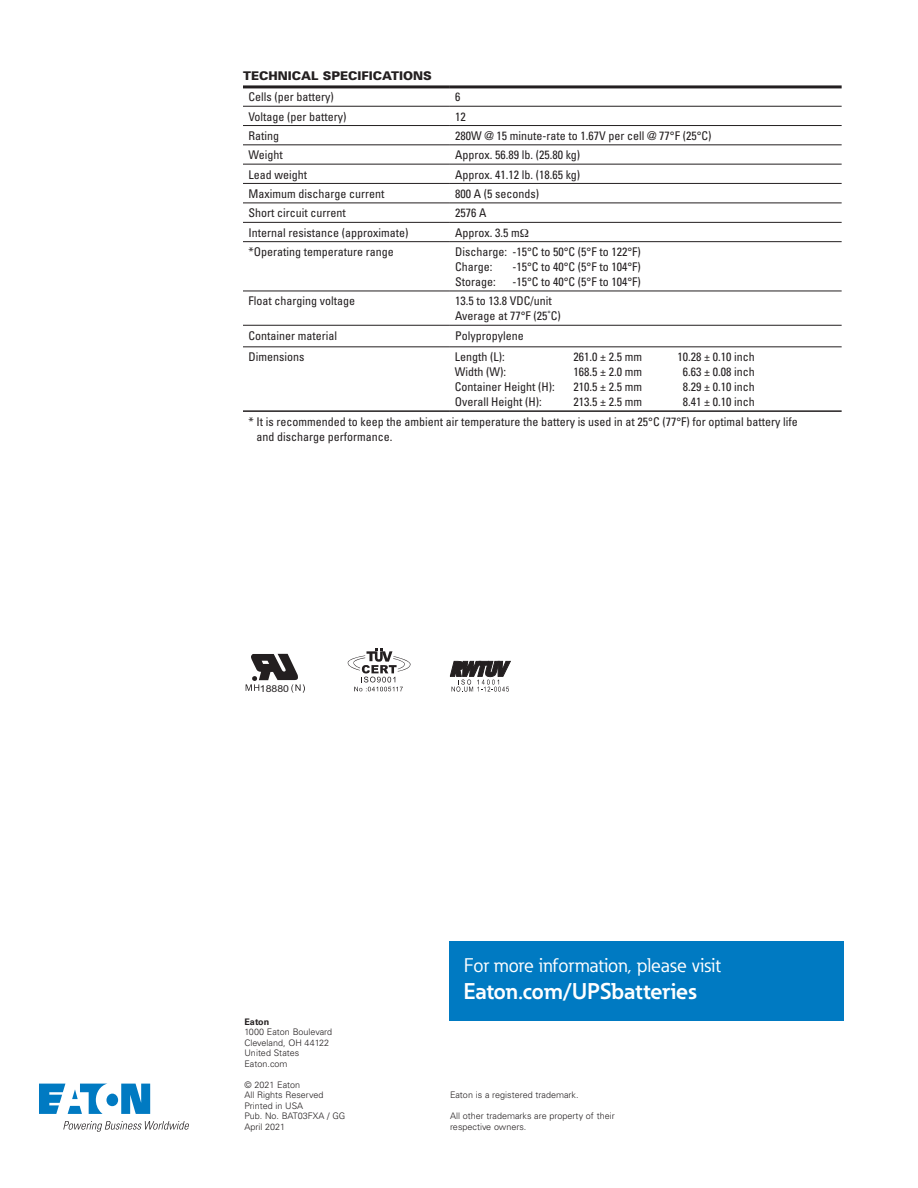
<style>
.page{position:relative;width:918px;height:1188px;background:#fff}
.page>*{position:absolute;margin:0;border:0;box-sizing:border-box;transform-origin:0 0}
._13_Contact_CTA_Eato{font:700 22.5px "Eaton";letter-spacing:-.005em;color:#fff}
._13_Contact_CTA_Eato-2{font:19.5px "Eaton";color:#fff}
.t1{font:condensed 12px/15px "Univers";color:#231f20}
.Table_Main_Head{font:900 12px "Univers";color:#231f20}
.t2{font:9.6px "Arial";color:#231f20;scale:1.1 1}
._09_Backpage_Body{font:300 9px/10.5px "Univers LT Std";color:#231f20}
._09_Backpage_Body-2{font:700 9px "Univers LT Std";color:#231f20}
</style>
<div class="page">
<div style="left:449px;top:941px;width:395px;height:80px;background:#007ac2"></div>
<svg style="left:243px;top:88px;width:206px;height:259px"></svg>
<svg style="left:449px;top:88px;width:393px;height:259px"></svg>
<hr style="left:243px;top:106px;width:206px;height:1px;background:#231f20">
<hr style="left:449px;top:106px;width:393px;height:1px;background:#231f20">
<hr style="left:243px;top:125px;width:206px;height:1px;background:#231f20">
<hr style="left:449px;top:125px;width:393px;height:1px;background:#231f20">
<hr style="left:243px;top:145px;width:206px;height:1px;background:#231f20">
<hr style="left:449px;top:145px;width:393px;height:1px;background:#231f20">
<hr style="left:243px;top:164px;width:206px;height:1px;background:#231f20">
<hr style="left:449px;top:164px;width:393px;height:1px;background:#231f20">
<hr style="left:243px;top:183px;width:206px;height:1px;background:#231f20">
<hr style="left:449px;top:183px;width:393px;height:1px;background:#231f20">
<hr style="left:243px;top:203px;width:206px;height:1px;background:#231f20">
<hr style="left:449px;top:203px;width:393px;height:1px;background:#231f20">
<hr style="left:243px;top:222px;width:206px;height:1px;background:#231f20">
<hr style="left:449px;top:222px;width:393px;height:1px;background:#231f20">
<hr style="left:243px;top:241px;width:206px;height:1px;background:#231f20">
<hr style="left:449px;top:241px;width:393px;height:1px;background:#231f20">
<hr style="left:243px;top:291px;width:206px;height:1px;background:#231f20">
<hr style="left:449px;top:291px;width:393px;height:1px;background:#231f20">
<hr style="left:243px;top:325px;width:206px;height:1px;background:#231f20">
<hr style="left:449px;top:325px;width:393px;height:1px;background:#231f20">
<hr style="left:243px;top:347px;width:206px;height:1px;background:#231f20">
<hr style="left:449px;top:347px;width:393px;height:1px;background:#231f20">
<hr style="left:243px;top:410px;width:206px;height:2px;background:#231f20">
<hr style="left:449px;top:410px;width:393px;height:2px;background:#231f20">
<hr style="left:243px;top:85px;width:206px;height:3px;background:#231f20">
<hr style="left:449px;top:85px;width:393px;height:3px;background:#231f20">
<svg style="left:246px;top:654px;width:59px;height:39px"></svg>
<svg style="left:348px;top:648px;width:63px;height:44px"></svg>
<svg style="left:450px;top:661px;width:60px;height:31px"></svg>
<svg style="left:39px;top:1084px;width:111px;height:30px"></svg>
<svg style="left:63px;top:1121px;width:126px;height:11px"></svg>
<svg style="left:520px;top:229px;width:8px;height:8px"></svg>
<p class="Table_Main_Head" style="left:243px;top:68px;width:190px">TECHNICAL SPECIFICATIONS</p>
<p class="t1" style="left:248px;top:89px;width:87px">Cells (per battery)</p>
<p class="t1" style="left:455px;top:89px;width:7px">6</p>
<p class="t1" style="left:248px;top:109px;width:100px">Voltage (per battery)</p>
<p class="t1" style="left:455px;top:109px;width:12px">12</p>
<p class="t1" style="left:248px;top:128px;width:32px">Rating</p>
<p class="t1" style="left:455px;top:128px;width:258px">280W @ 15 minute-rate to 1.67V per cell @ 77°F (25°C)</p>
<p class="t1" style="left:248px;top:147px;width:36px">Weight</p>
<p class="t1" style="left:455px;top:147px;width:127px">Approx. 56.89 lb. (25.80 kg)</p>
<p class="t1" style="left:248px;top:167px;width:60px">Lead weight</p>
<p class="t1" style="left:455px;top:167px;width:127px">Approx. 41.12 lb. (18.65 kg)</p>
<p class="t1" style="left:248px;top:186px;width:137px">Maximum discharge current</p>
<p class="t1" style="left:455px;top:186px;width:85px">800 A (5 seconds)</p>
<p class="t1" style="left:248px;top:205px;width:99px">Short circuit current</p>
<p class="t1" style="left:455px;top:205px;width:33px">2576 A</p>
<p class="t1" style="left:248px;top:225px;width:161px">Internal resistance (approximate)</p>
<p class="t1" style="left:455px;top:225px;width:66px">Approx. 3.5 m</p>
<p class="t1" style="left:248px;top:244px;width:147px">*Operating temperature range</p>
<p class="t1" style="left:455px;top:244px;width:187px">Discharge: -15°C to 50°C (5°F to 122°F)</p>
<p class="t1" style="left:455px;top:259px;width:39px">Charge:</p>
<p class="t1" style="left:512px;top:259px;width:130px">-15°C to 40°C (5°F to 104°F)</p>
<p class="t1" style="left:455px;top:274px;width:42px">Storage:</p>
<p class="t1" style="left:512px;top:274px;width:130px">-15°C to 40°C (5°F to 104°F)</p>
<p class="t1" style="left:248px;top:293px;width:108px">Float charging voltage</p>
<p class="t1" style="left:455px;top:293px;width:98px">13.5 to 13.8 VDC/unit</p>
<p class="t1" style="left:455px;top:308px;width:107px">Average at 77°F (25˚C)</p>
<p class="t1" style="left:248px;top:328px;width:90px">Container material</p>
<p class="t1" style="left:455px;top:328px;width:70px">Polypropylene</p>
<p class="t1" style="left:248px;top:349px;width:57px">Dimensions</p>
<p class="t1" style="left:455px;top:349px;width:51px">Length (L):</p>
<p class="t1" style="left:574px;top:349px;width:70px">261.0 ± 2.5 mm</p>
<p class="t1" style="left:677px;top:349px;width:79px">10.28 ± 0.10 inch</p>
<p class="t1" style="left:455px;top:364px;width:53px">Width (W):</p>
<p class="t1" style="left:574px;top:364px;width:70px">168.5 ± 2.0 mm</p>
<p class="t1" style="left:683px;top:364px;width:73px">6.63 ± 0.08 inch</p>
<p class="t1" style="left:455px;top:379px;width:101px">Container Height (H):</p>
<p class="t1" style="left:574px;top:379px;width:70px">210.5 ± 2.5 mm</p>
<p class="t1" style="left:683px;top:379px;width:73px">8.29 ± 0.10 inch</p>
<p class="t1" style="left:455px;top:394px;width:89px">Overall Height (H):</p>
<p class="t1" style="left:574px;top:394px;width:70px">213.5 ± 2.5 mm</p>
<p class="t1" style="left:683px;top:394px;width:73px">8.41 ± 0.10 inch</p>
<p class="t1" style="left:256px;top:414px;width:543px;text-indent:-8px">* It is recommended to keep the ambient air temperature the battery is used in at 25°C (77°F) for optimal battery life and discharge performance.</p>
<p class="t2" style="left:260px;top:682px;width:28px">18880</p>
<p class="_09_Backpage_Body-2" style="left:244px;top:1016px;width:26px">Eaton</p>
<p class="_09_Backpage_Body" style="left:244px;top:1027px;width:89px">1000 Eaton Boulevard</p>
<p class="_09_Backpage_Body" style="left:244px;top:1037px;width:86px">Cleveland, OH 44122</p>
<p class="_09_Backpage_Body" style="left:244px;top:1048px;width:56px">United States</p>
<p class="_09_Backpage_Body" style="left:244px;top:1058px;width:45px">Eaton.com</p>
<p class="_09_Backpage_Body" style="left:244px;top:1079px;width:57px">© 2021 Eaton</p>
<p class="_09_Backpage_Body" style="left:244px;top:1090px;width:81px">All Rights Reserved</p>
<p class="_09_Backpage_Body" style="left:244px;top:1100px;width:60px">Printed in USA</p>
<p class="_09_Backpage_Body" style="left:244px;top:1111px;width:102px">Pub. No. BAT03FXA / GG</p>
<p class="_09_Backpage_Body" style="left:244px;top:1121px;width:42px">April 2021</p>
<p class="_13_Contact_CTA_Eato-2" style="left:464px;top:953px;width:258px">For more information, please visit</p>
<p class="_13_Contact_CTA_Eato" style="left:464px;top:977px;width:235px">Eaton.com/UPSbatteries</p>
<p class="_09_Backpage_Body" style="left:450px;top:1090px;width:130px">Eaton is a registered trademark.</p>
<p class="_09_Backpage_Body" style="left:450px;top:1111px;width:166px">All other trademarks are property of their respective owners.</p>
</div>
